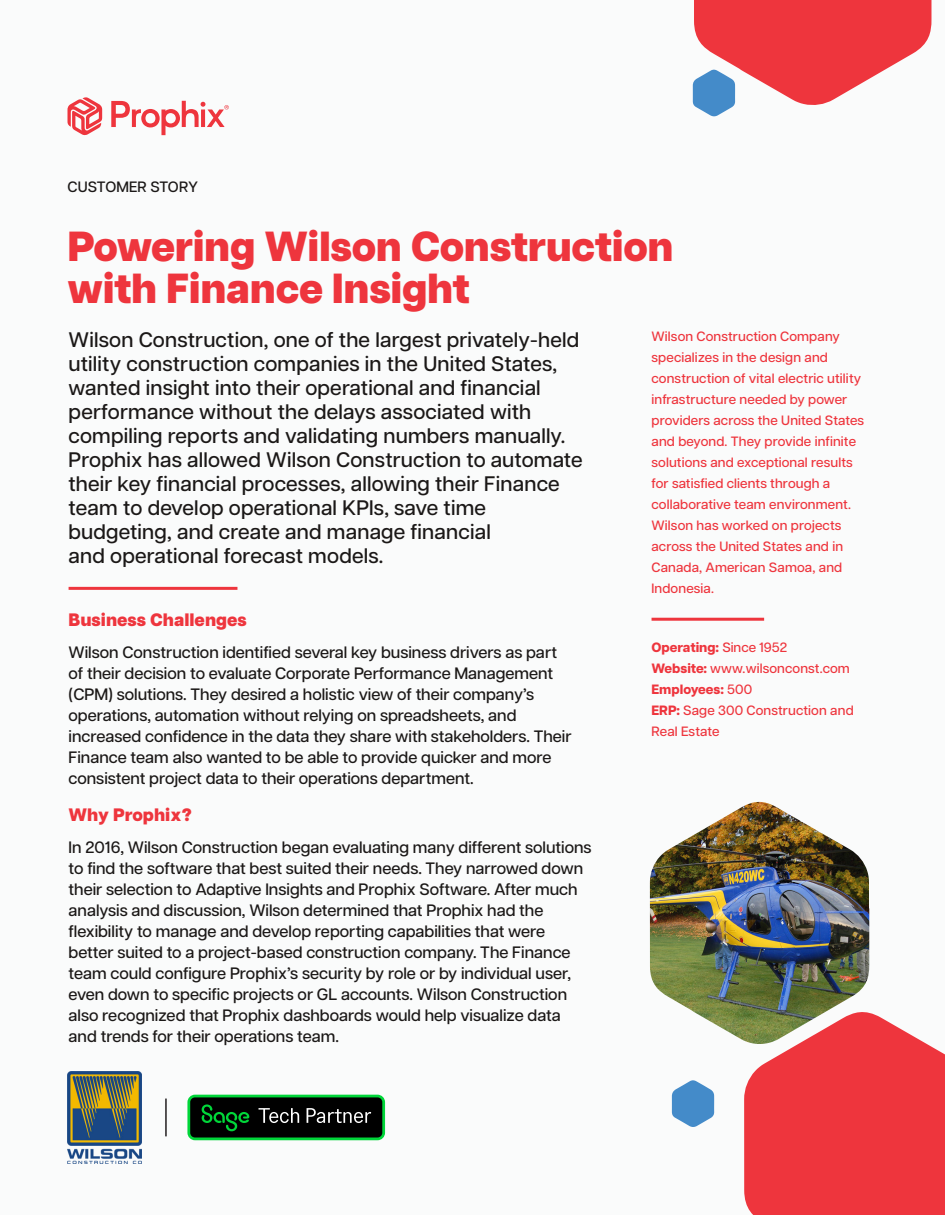
<style>
.page{position:relative;width:945px;height:1215px;background:#fafbfb}
.page>*{position:absolute;margin:0;border:0;box-sizing:border-box;transform-origin:0 0}
.t1{font:800 42px "Articulat CF";letter-spacing:-.01em;color:#ee353d}
.t2{font:500 21px/24px "Articulat CF";letter-spacing:.01em;color:#1b1817}
.t3{font:800 18px "Articulat CF";color:#ee353d}
.t4{font:500 16.5px/21px "Articulat CF";color:#1b1817}
.t5{font:500 15px "Articulat CF";letter-spacing:.01em;color:#1b1817}
.t6{font:500 13.5px/21px "Articulat CF";letter-spacing:.01em;color:#ee353d}
.t7{font:800 13.5px "Articulat CF";color:#ee353d}
.s1{font-weight:500}
.s2{font-weight:800}
</style>
<div class="page">
<svg style="left:187px;top:1095px;width:198px;height:45px;background:#0e3218"></svg>
<img style="left:650px;top:802px;width:219px;height:239px">
<svg style="left:672px;top:1080px;width:42px;height:47px"></svg>
<svg style="left:744px;top:1008px;width:201px;height:207px;background:#e94b4f"></svg>
<svg style="left:111px;top:101px;width:118px;height:34px"></svg>
<svg style="left:68px;top:97px;width:34px;height:38px"></svg>
<hr style="left:69px;top:587px;width:168px;height:3px;background:#ee353d">
<hr style="left:652px;top:618px;width:112px;height:3px;background:#ee353d">
<img style="left:68px;top:1071px;width:73px;height:93px">
<svg style="left:693px;top:0;width:238px;height:117px"></svg>
<hr style="left:165px;top:1099px;width:2px;height:37px;background:#231f20">
<p class="t5" style="left:68px;top:178px;width:132px">CUSTOMER STORY</p>
<p class="t1" style="left:68px;top:222px;width:608px">Powering Wilson Construction</p>
<p class="t1" style="left:68px;top:264px;width:404px">with Finance Insight</p>
<p class="t2" style="left:69px;top:328px;width:516px">Wilson Construction, one of the largest privately-held utility construction companies in the United States, wanted insight into their operational and financial performance without the delays associated with compiling reports and validating numbers manually.<br>Prophix has allowed Wilson Construction to automate their key financial processes, allowing their Finance team to develop operational KPIs, save time budgeting, and create and manage financial</p>
<p class="t2" style="left:69px;top:544px;width:316px">and operational forecast models.</p>
<p class="t6" style="left:652px;top:326px;width:214px">Wilson Construction Company specializes in the design and construction of vital electric utility infrastructure needed by power providers across the United States and beyond. They provide infinite solutions and exceptional results for satisfied clients through a collaborative team environment.<br>Wilson has worked on projects across the United States and in<br>Canada, American Samoa, and<br>Indonesia.</p>
<p class="t3" style="left:69px;top:609px;width:180px">Business Challenges</p>
<p class="t4" style="left:69px;top:642px;width:505px">Wilson Construction identified several key business drivers as part of their decision to evaluate Corporate Performance Management (CPM) solutions. They desired a holistic view of their company’s operations, automation without relying on spreadsheets, and increased confidence in the data they share with stakeholders. Their Finance team also wanted to be able to provide quicker and more consistent project data to their operations department.</p>
<p class="t3" style="left:69px;top:804px;width:125px">Why Prophix?</p>
<p class="t4" style="left:69px;top:837px;width:525px">In 2016, Wilson Construction began evaluating many different solutions to find the software that best suited their needs. They narrowed down their selection to Adaptive Insights and Prophix Software. After much analysis and discussion, Wilson determined that Prophix had the flexibility to manage and develop reporting capabilities that were better suited to a project-based construction company. The Finance team could configure Prophix’s security by role or by individual user, even down to specific projects or GL accounts. Wilson Construction also recognized that Prophix dashboards would help visualize data and trends for their operations team.</p>
<p class="t7" style="left:652px;top:639px;width:137px">Operating: <span class="s1">Since 1952</span></p>
<p class="t6" style="left:652px;top:658px;width:200px"><span class="s2">Website:</span> www.wilsonconst.com</p>
<p class="t6" style="left:652px;top:679px;width:204px"><span class="s2">Employees:</span> 500<br><span class="s2">ERP:</span> Sage 300 Construction and</p>
<p class="t6" style="left:652px;top:721px;width:69px">Real Estate</p>
</div>
